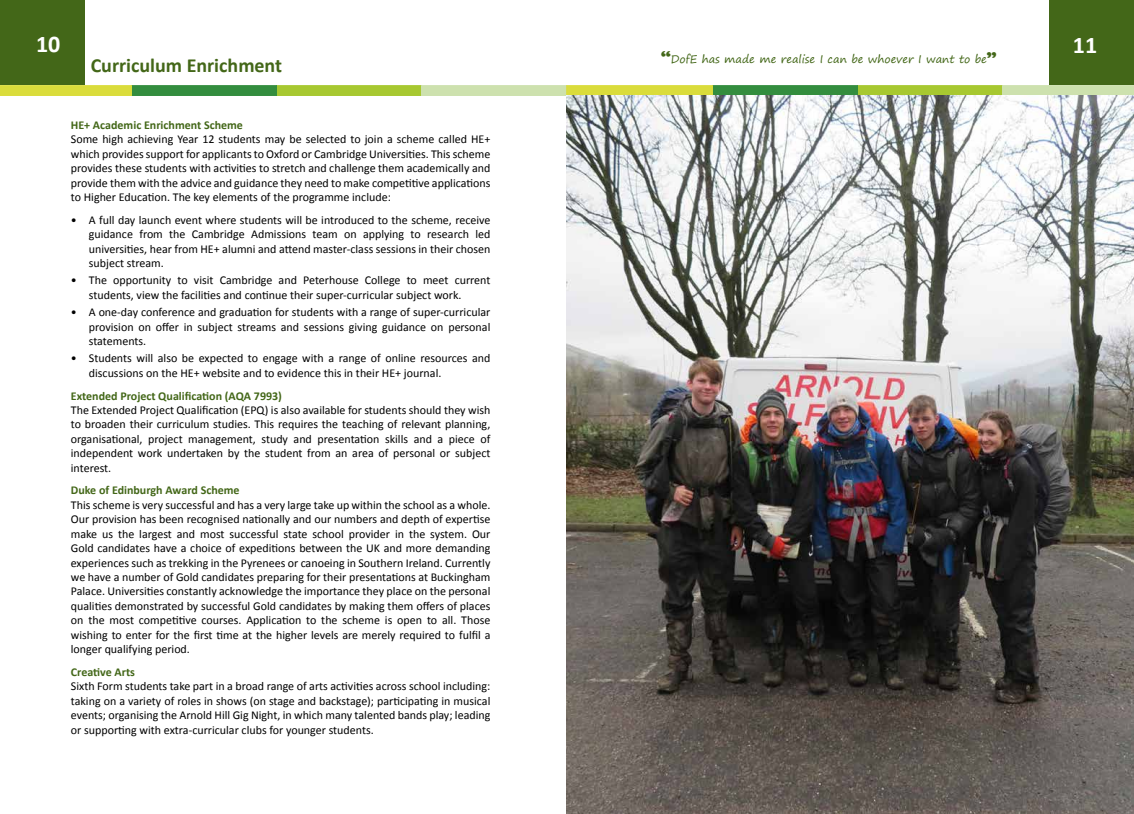
<style>
.page{position:relative;width:1134px;height:814px;background:#fff}
.page>*{position:absolute;margin:0;border:0;box-sizing:border-box;transform-origin:0 0}
.t1{font:700 24px "Calibri";color:#fff}
.t2{font:700 20px "Calibri";color:#436718}
.t3{font:12px/14.4px "Calibri";color:#000;text-align:justify}
.t4{font:700 12px "Calibri";color:#436718}
.t5{font:11px "Segoe Print";color:#436718}
.s1{font-family:"Cairo SF";font-size:15px}
</style>
<div class="page">
<div style="left:0;top:0;width:85px;height:85px;background:#436718"></div>
<div style="left:1049px;top:0;width:85px;height:85px;background:#436718"></div>
<img style="left:0;top:85px;width:567px;height:10px">
<img style="left:567px;top:85px;width:567px;height:729px">
<h1 class="t1" style="left:36px;top:28px;width:26px">10</h1>
<h1 class="t1" style="left:1073px;top:30px;width:26px">11</h1>
<h2 class="t2" style="left:91px;top:53px;width:193px">Curriculum Enrichment</h2>
<p class="t5" style="left:661px;top:49px;width:337px"><span class="s1">“</span>DofE has made me realise I can be whoever I want to be<span class="s1">”</span></p>
<p class="t4" style="left:71px;top:117px;width:174px">HE+ Academic Enrichment Scheme</p>
<p class="t3" style="left:71px;top:132px;width:421px">Some high achieving Year 12 students may be selected to join a scheme called HE+ which provides support for applicants to Oxford or Cambridge Universities. This scheme provides these students with activities to stretch and challenge them academically and provide them with the advice and guidance they need to make competitive applications to Higher Education. The key elements of the programme include:</p>
<p class="t3" style="left:89px;top:213px;width:403px;text-indent:-18px">• A full day launch event where students will be introduced to the scheme, receive guidance from the Cambridge Admissions team on applying to research led universities, hear from HE+ alumni and attend master-class sessions in their chosen subject stream.</p>
<p class="t3" style="left:89px;top:273px;width:403px;text-indent:-18px">• The opportunity to visit Cambridge and Peterhouse College to meet current students, view the facilities and continue their super-curricular subject work.</p>
<p class="t3" style="left:89px;top:305px;width:403px;text-indent:-18px">• A one-day conference and graduation for students with a range of super-curricular provision on offer in subject streams and sessions giving guidance on personal statements.</p>
<p class="t3" style="left:89px;top:351px;width:403px;text-indent:-18px">• Students will also be expected to engage with a range of online resources and discussions on the HE+ website and to evidence this in their HE+ journal.</p>
<p class="t4" style="left:71px;top:388px;width:213px">Extended Project Qualification (AQA 7993)</p>
<p class="t3" style="left:71px;top:403px;width:421px">The Extended Project Qualification (EPQ) is also available for students should they wish to broaden their curriculum studies. This requires the teaching of relevant planning, organisational, project management, study and presentation skills and a piece of independent work undertaken by the student from an area of personal or subject interest.</p>
<p class="t4" style="left:71px;top:483px;width:170px">Duke of Edinburgh Award Scheme</p>
<p class="t3" style="left:71px;top:497px;width:421px">This scheme is very successful and has a very large take up within the school as a whole.<br>Our provision has been recognised nationally and our numbers and depth of expertise make us the largest and most successful state school provider in the system. Our Gold candidates have a choice of expeditions between the UK and more demanding experiences such as trekking in the Pyrenees or canoeing in Southern Ireland. Currently we have a number of Gold candidates preparing for their presentations at Buckingham Palace. Universities constantly acknowledge the importance they place on the personal qualities demonstrated by successful Gold candidates by making them offers of places on the most competitive courses. Application to the scheme is open to all. Those wishing to enter for the first time at the higher levels are merely required to fulfil a longer qualifying period.</p>
<p class="t4" style="left:71px;top:664px;width:66px">Creative Arts</p>
<p class="t3" style="left:71px;top:679px;width:421px">Sixth Form students take part in a broad range of arts activities across school including: taking on a variety of roles in shows (on stage and backstage); participating in musical events; organising the Arnold Hill Gig Night, in which many talented bands play; leading or supporting with extra-curricular clubs for younger students.</p>
</div>
